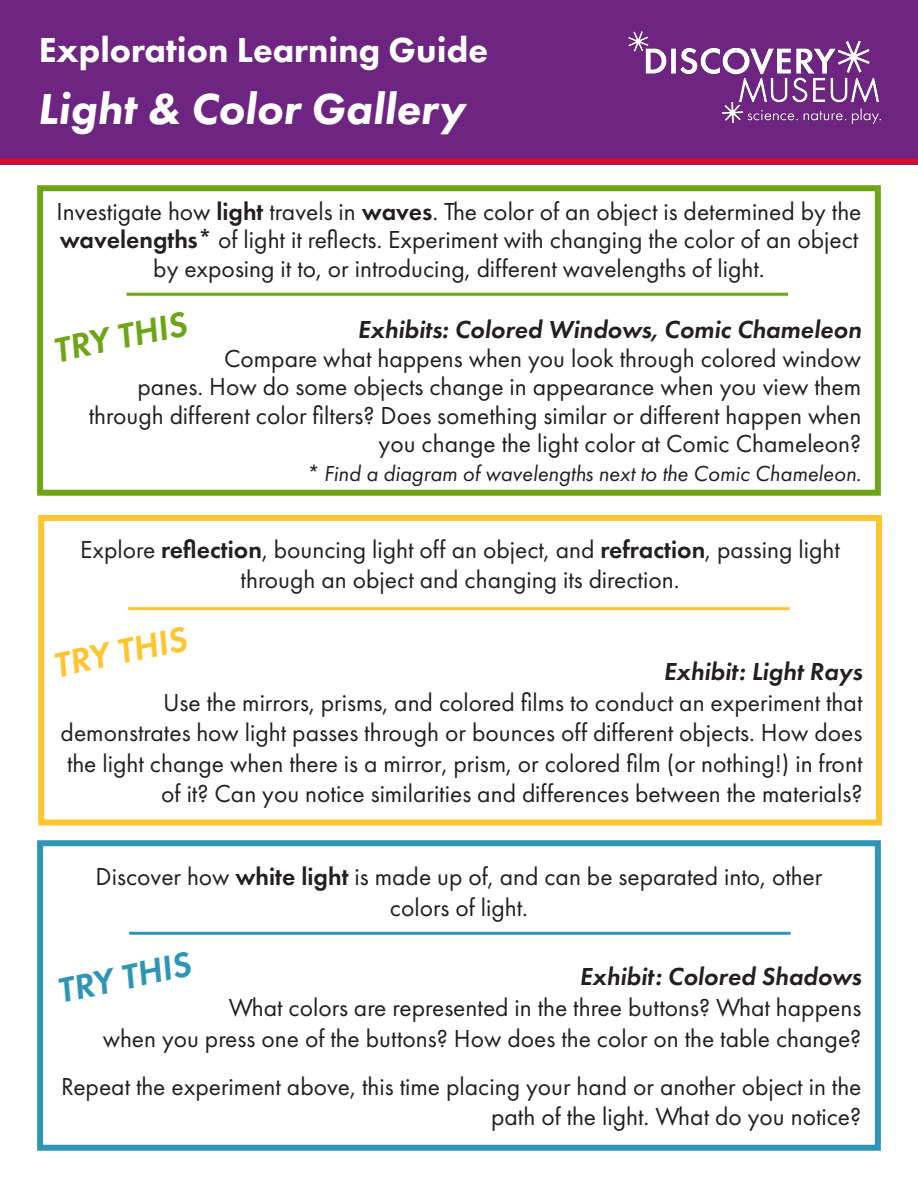
<style>
.page{position:relative;width:918px;height:1188px;background:#fff}
.page>*{position:absolute;margin:0;border:0;box-sizing:border-box;transform-origin:0 0}
.t1{font:italic 800 45px "Futura PT";color:#fff}
.t2{font:800 36px "Futura PT";color:#fff}
.t3{font:italic 600 36px "Futura PT";color:#ffc52e}
.t4{font:italic 600 36px "Futura PT";color:#6ea516}
.t5{font:italic 600 36px "Futura PT";color:#2e96b4}
.t6{font:25.5px/30.6px "Futura PT";color:#231f20;text-align:right}
.t7{font:italic 600 25.5px "Futura PT";color:#231f20}
.t8{font:italic 22.5px "Futura PT";color:#231f20}
.s1{font-weight:600}
</style>
<div class="page">
<div style="left:38px;top:515px;width:844px;height:311px;border:6px solid #ffc52e"></div>
<div style="left:0;top:0;width:918px;height:164px;background:#6e2581"></div>
<img style="left:628px;top:31px;width:253px;height:93px">
<div style="left:0;top:158px;width:918px;height:6px;background:#d40f2c"></div>
<div style="left:37px;top:185px;width:844px;height:311px;border:6px solid #6ea516"></div>
<div style="left:37px;top:840px;width:844px;height:311px;border:6px solid #2e96b4"></div>
<hr style="left:127px;top:293px;width:661px;height:3px;background:#6ea516">
<hr style="left:128px;top:607px;width:662px;height:3px;background:#ffc52e">
<hr style="left:129px;top:932px;width:662px;height:3px;background:#2e96b4">
<p class="t2" style="left:39px;top:28px;width:451px">Exploration Learning Guide</p>
<p class="t1" style="left:38px;top:81px;width:429px">Light &amp; Color Gallery</p>
<p class="t6" style="left:57px;top:197px;width:806px;line-height:28.5px;text-align:center">Investigate how <span class="s1">light</span> travels in <span class="s1">waves</span>. The color of an object is determined by the <span class="s1">wavelengths*</span> of light it reflects. Experiment with changing the color of an object by exposing it to, or introducing, different wavelengths of light.</p>
<p class="t7" style="left:358px;top:313px;width:505px">Exhibits: Colored Windows, Comic Chameleon</p>
<p class="t6" style="left:224px;top:343px;width:639px">Compare what happens when you look through colored window</p>
<p class="t6" style="left:137px;top:371px;width:725px">panes. How do some objects change in appearance when you view them</p>
<p class="t6" style="left:89px;top:401px;width:774px;line-height:28.5px">through different color filters? Does something similar or different happen when you change the light color at Comic Chameleon?</p>
<p class="t8" style="left:306px;top:460px;width:557px">* Find a diagram of wavelengths next to the Comic Chameleon.</p>
<p class="t4" style="left:49px;top:328px;width:136px;rotate:-12deg">TRY THIS</p>
<p class="t6" style="left:80px;top:534px;width:761px;text-align:center">Explore <span class="s1">reflection</span>, bouncing light off an object, and <span class="s1">refraction</span>, passing light through an object and changing its direction.</p>
<p class="t3" style="left:49px;top:643px;width:136px;rotate:-12deg">TRY THIS</p>
<p class="t7" style="left:664px;top:655px;width:200px">Exhibit: Light Rays</p>
<p class="t6" style="left:163px;top:687px;width:701px">Use the mirrors, prisms, and colored films to conduct an experiment that</p>
<p class="t6" style="left:61px;top:717px;width:803px">demonstrates how light passes through or bounces off different objects. How does the light change when there is a mirror, prism, or colored film (or nothing!) in front of it? Can you notice similarities and differences between the materials?</p>
<p class="t6" style="left:96px;top:861px;width:728px">Discover how <span class="s1">white light</span> is made up of, and can be separated into, other</p>
<p class="t6" style="left:390px;top:892px;width:140px">colors of light.</p>
<p class="t5" style="left:53px;top:969px;width:136px;rotate:-12deg">TRY THIS</p>
<p class="t7" style="left:580px;top:960px;width:283px">Exhibit: Colored Shadows</p>
<p class="t6" style="left:229px;top:992px;width:634px">What colors are represented in the three buttons? What happens</p>
<p class="t6" style="left:103px;top:1023px;width:760px">when you press one of the buttons? How does the color on the table change?</p>
<p class="t6" style="left:61px;top:1071px;width:802px">Repeat the experiment above, this time placing your hand or another object in the path of the light. What do you notice?</p>
</div>
